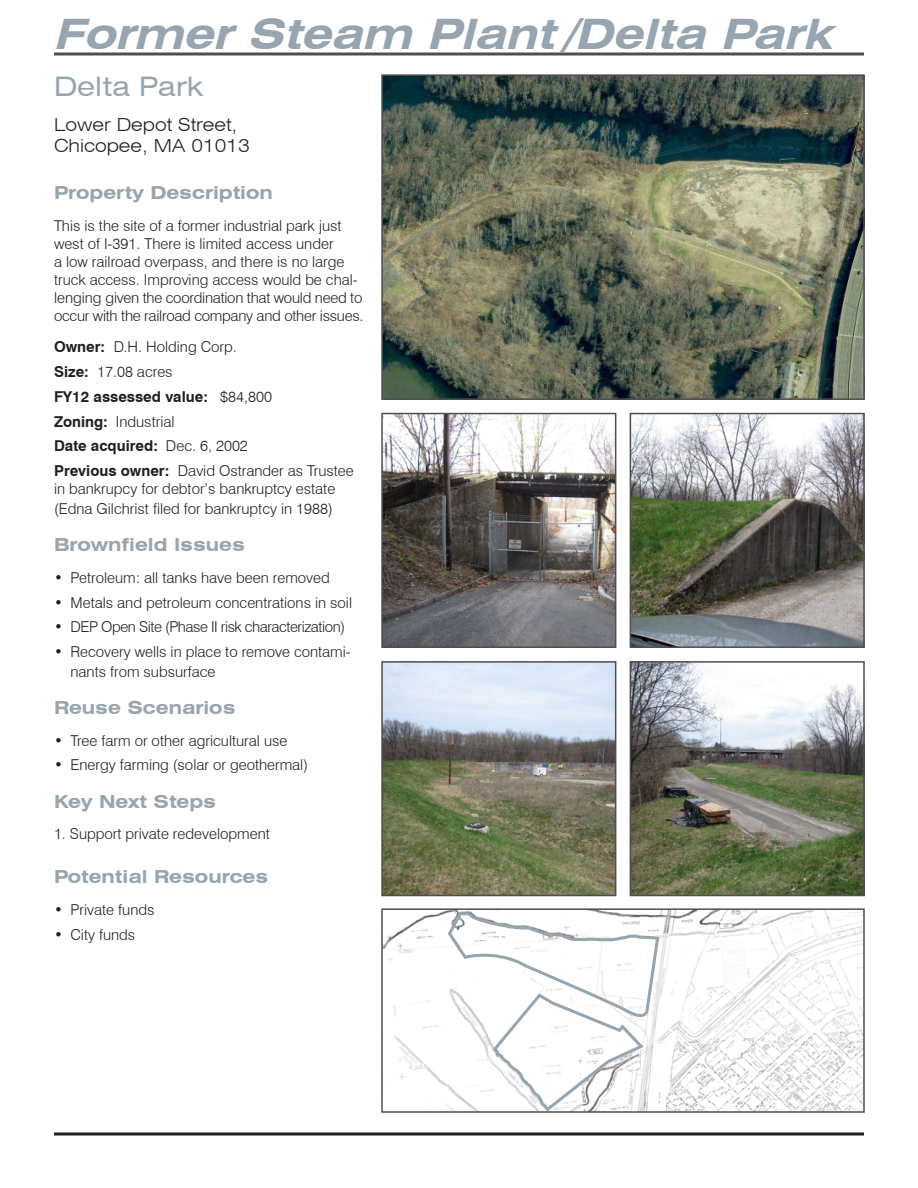
<style>
.page{position:relative;width:918px;height:1188px;background:#fff}
.page>*{position:absolute;margin:0;border:0;box-sizing:border-box;transform-origin:0 0}
.t1{font:italic 700 expanded 42px "Swiss 721 BT";color:#96a5af}
.t2{font:expanded 27px "Swiss 721 BT";color:#96a5af}
.t3{font:700 expanded 18px "Swiss 721 BT";color:#96a5af}
.t4{font:300 expanded 18px "Swiss 721 BT";color:#231f20}
.t5{font:300 15px/18px "Swiss 721 BT";color:#231f20}
.t6{font:700 15px "Swiss 721 BT";color:#231f20}
.t7{font:300 15px "Swiss 721 BT";letter-spacing:-.03em;color:#231f20}
.s1{font-weight:700}
.s2{font-weight:300}
</style>
<div class="page">
<img style="left:384px;top:77px;width:478px;height:320px">
<div style="left:381px;top:74px;width:484px;height:326px;border:2px solid #504f4f"></div>
<img style="left:384px;top:416px;width:229px;height:229px">
<div style="left:381px;top:413px;width:235px;height:235px;border:2px solid #504f4f"></div>
<img style="left:633px;top:416px;width:229px;height:229px">
<div style="left:630px;top:413px;width:235px;height:235px;border:2px solid #504f4f"></div>
<img style="left:384px;top:664px;width:229px;height:229px">
<div style="left:381px;top:661px;width:235px;height:235px;border:2px solid #504f4f"></div>
<img style="left:633px;top:664px;width:229px;height:229px">
<div style="left:630px;top:661px;width:235px;height:235px;border:2px solid #504f4f"></div>
<svg style="left:54px;top:52px;width:810px;height:4px;background:#7b7a7a"></svg>
<svg style="left:54px;top:1132px;width:810px;height:4px;background:#595657"></svg>
<img style="left:384px;top:911px;width:478px;height:199px">
<div style="left:381px;top:908px;width:484px;height:205px;border:2px solid #504f4f"></div>
<svg style="left:446px;top:910px;width:215px;height:203px"></svg>
<p class="t1" style="left:53px;top:9px;width:793px">Former Steam Plant /Delta Park</p>
<p class="t2" style="left:54px;top:70px;width:150px">Delta Park</p>
<p class="t4" style="left:54px;top:114px;width:185px">Lower Depot Street,</p>
<p class="t4" style="left:54px;top:135px;width:197px">Chicopee, MA 01013</p>
<p class="t3" style="left:54px;top:182px;width:220px">Property Description</p>
<p class="t5" style="left:54px;top:216px;width:311px">This is the site of a former industrial park just west of I-391. There is limited access under<br>a low railroad overpass, and there is no large truck access. Improving access would be chal&shy;lenging given the coordination that would need to occur with the railroad company and other issues.</p>
<p class="t5" style="left:54px;top:338px;width:184px"><span class="s1">Owner:</span> D.H. Holding Corp.</p>
<p class="t5" style="left:54px;top:363px;width:120px"><span class="s1">Size:</span> 17.08 acres</p>
<p class="t6" style="left:54px;top:387px;width:220px">FY12 assessed value: <span class="s2">$84,800</span></p>
<p class="t5" style="left:54px;top:412px;width:122px"><span class="s1">Zoning:</span> Industrial</p>
<p class="t6" style="left:54px;top:437px;width:195px">Date acquired: <span class="s2">Dec. 6, 2002</span></p>
<p class="t5" style="left:54px;top:462px;width:301px"><span class="s1">Previous owner:</span> David Ostrander as Trustee in bankrupcy for debtor’s bankruptcy estate</p>
<p class="t5" style="left:54px;top:499px;width:280px">(Edna Gilchrist filed for bankruptcy in 1988)</p>
<p class="t3" style="left:54px;top:534px;width:192px">Brownfield Issues</p>
<p class="t5" style="left:54px;top:568px;width:277px">• Petroleum: all tanks have been removed</p>
<p class="t5" style="left:54px;top:593px;width:300px">• Metals and petroleum concentrations in soil</p>
<p class="t7" style="left:54px;top:618px;width:293px">• DEP Open Site (Phase II risk characterization)</p>
<p class="t5" style="left:71px;top:642px;width:282px;line-height:19.8px;text-indent:-17px">• Recovery wells in place to remove contami&shy;nants from subsurface</p>
<p class="t3" style="left:54px;top:697px;width:183px">Reuse Scenarios</p>
<p class="t5" style="left:54px;top:731px;width:235px">• Tree farm or other agricultural use</p>
<p class="t5" style="left:54px;top:756px;width:256px">• Energy farming (solar or geothermal)</p>
<p class="t3" style="left:54px;top:791px;width:164px">Key Next Steps</p>
<p class="t5" style="left:54px;top:825px;width:217px">1. Support private redevelopment</p>
<p class="t3" style="left:54px;top:866px;width:216px">Potential Resources</p>
<p class="t5" style="left:54px;top:900px;width:102px">• Private funds</p>
<p class="t5" style="left:54px;top:925px;width:83px">• City funds</p>
</div>
